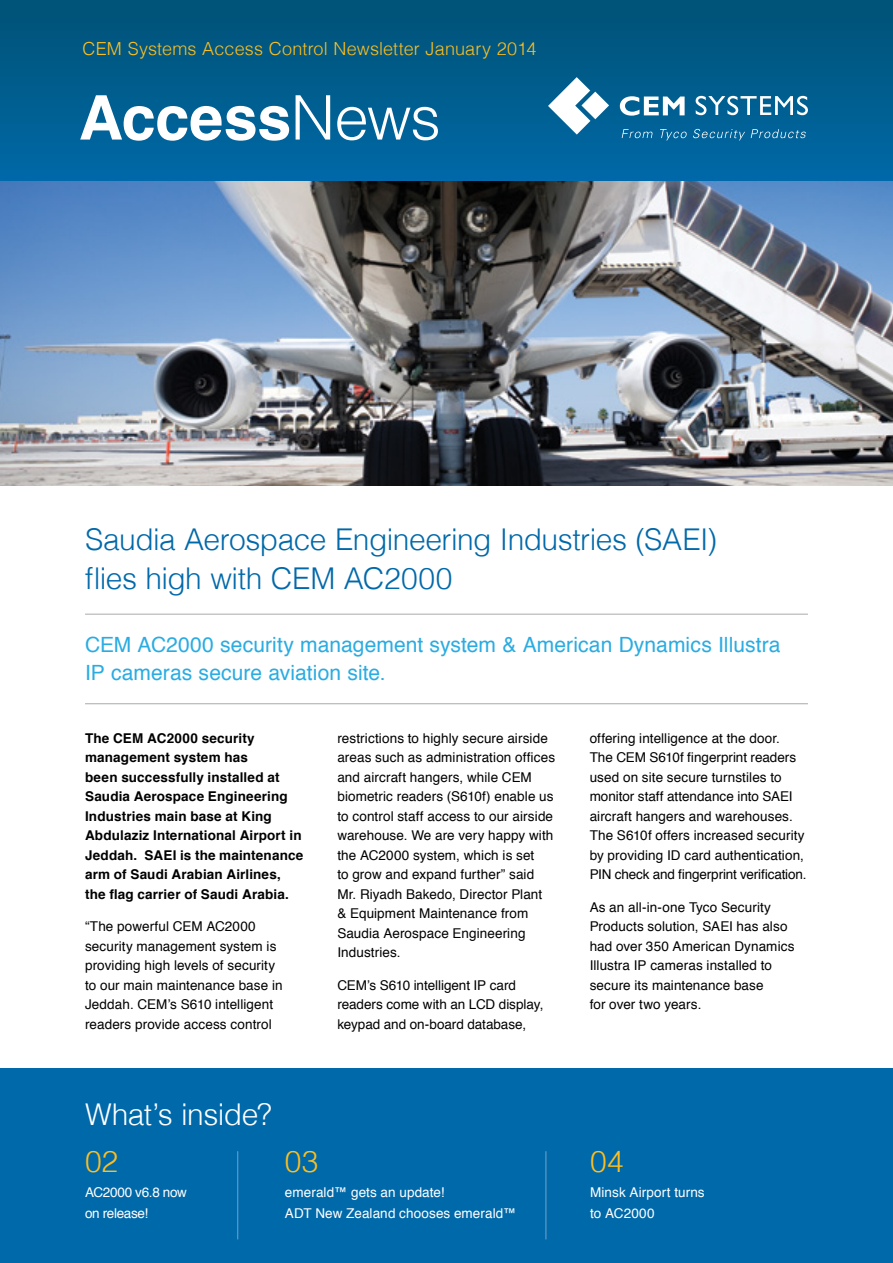
<style>
.page{position:relative;width:893px;height:1263px;background:#fff}
.page>*{position:absolute;margin:0;border:0;box-sizing:border-box;transform-origin:0 0}
.t1{font:700 61.5px "Helvetica";letter-spacing:-.01em;color:#fff}
.t2{font:300 30px/39px "Helvetica";letter-spacing:-.015em;color:#0069aa}
.t3{font:300 30px "Helvetica";letter-spacing:-.02em;color:#fff}
.t4{font:300 30px "Helvetica";color:#febe1f}
.t5{font:21px/28.5px "Helvetica";letter-spacing:.005em;color:#2aace2}
.t6{font:300 18px "Helvetica";letter-spacing:.01em;color:#febe1f}
.t7{font:13.5px/19.5px "Helvetica";letter-spacing:.005em;color:#000}
.t8{font:700 13.5px/19.5px "Helvetica";letter-spacing:.01em;color:#000}
.t9{font:13.5px/21px "Helvetica";letter-spacing:.005em;color:#fff}
.t10{font:13.5px/21px "Helvetica";letter-spacing:-.02em;color:#fff}
.s1{font-weight:300}
</style>
<div class="page">
<div style="left:0;top:1068px;width:893px;height:195px;background:#0069aa"></div>
<div style="left:0;top:0;width:893px;height:187px;background:linear-gradient(to bottom,#005275,#006aa9)"></div>
<svg style="left:622px;top:129px;width:31px;height:9px"></svg>
<svg style="left:660px;top:129px;width:27px;height:11px"></svg>
<svg style="left:693px;top:129px;width:52px;height:11px"></svg>
<svg style="left:751px;top:129px;width:55px;height:9px"></svg>
<svg style="left:696px;top:96px;width:112px;height:19px"></svg>
<svg style="left:620px;top:96px;width:65px;height:20px"></svg>
<svg style="left:548px;top:77px;width:61px;height:58px"></svg>
<hr style="left:237px;top:1151px;width:1px;height:88px;background:#75a1ce">
<hr style="left:546px;top:1151px;width:1px;height:88px;background:#75a1ce">
<img style="left:0;top:181px;width:893px;height:304px">
<hr style="left:85px;top:614px;width:723px;height:1px;background:#a7a9ac">
<hr style="left:85px;top:703px;width:723px;height:1px;background:#a7a9ac">
<h3 class="t6" style="left:82px;top:34px;width:455px">CEM Systems Access Control Newsletter January 2014</h3>
<h1 class="t1" style="left:79px;top:68px;width:364px">Access<span class="s1">News</span></h1>
<h2 class="t2" style="left:85px;top:517px;width:634px">Saudia Aerospace Engineering Industries (SAEI) flies high with CEM AC2000</h2>
<h3 class="t5" style="left:85px;top:631px;width:697px">CEM AC2000 security management system &amp; American Dynamics Illustra<br>IP cameras secure aviation site.</h3>
<p class="t8" style="left:85px;top:729px;width:220px">The CEM AC2000 security management system has<br>been successfully installed at<br>Saudia Aerospace Engineering<br>Industries main base at King<br>Abdulaziz International Airport in<br>Jeddah. SAEI is the maintenance arm of Saudi Arabian Airlines, the flag carrier of Saudi Arabia.</p>
<p class="t7" style="left:85px;top:917px;width:199px">“The powerful CEM AC2000 security management system is providing high levels of security to our main maintenance base in<br>Jeddah. CEM’s S610 intelligent readers provide access control</p>
<p class="t7" style="left:337px;top:729px;width:219px">restrictions to highly secure airside areas such as administration offices and aircraft hangers, while CEM biometric readers (S610f) enable us to control staff access to our airside warehouse. We are very happy with the AC2000 system, which is set<br>to grow and expand further” said<br>Mr. Riyadh Bakedo, Director Plant<br>&amp; Equipment Maintenance from<br>Saudia Aerospace Engineering<br>Industries.</p>
<p class="t7" style="left:337px;top:975px;width:208px">CEM’s S610 intelligent IP card readers come with an LCD display, keypad and on-board database,</p>
<p class="t7" style="left:590px;top:729px;width:218px">offering intelligence at the door.<br>The CEM S610f fingerprint readers used on site secure turnstiles to monitor staff attendance into SAEI aircraft hangers and warehouses.<br>The S610f offers increased security by providing ID card authentication, PIN check and fingerprint verification.</p>
<p class="t7" style="left:590px;top:897px;width:206px">As an all-in-one Tyco Security<br>Products solution, SAEI has also had over 350 American Dynamics<br>Illustra IP cameras installed to secure its maintenance base<br>for over two years.</p>
<h2 class="t3" style="left:85px;top:1088px;width:188px">What’s inside?</h2>
<h2 class="t4" style="left:85px;top:1136px;width:35px">02</h2>
<h2 class="t4" style="left:285px;top:1136px;width:35px">03</h2>
<h2 class="t4" style="left:590px;top:1136px;width:35px">04</h2>
<p class="t10" style="left:85px;top:1182px;width:103px">AC2000 v6.8 now on release!</p>
<p class="t9" style="left:285px;top:1182px;width:233px">emerald™ gets an update!<br>ADT New Zealand chooses emerald™</p>
<p class="t9" style="left:590px;top:1182px;width:116px">Minsk Airport turns to AC2000</p>
</div>
